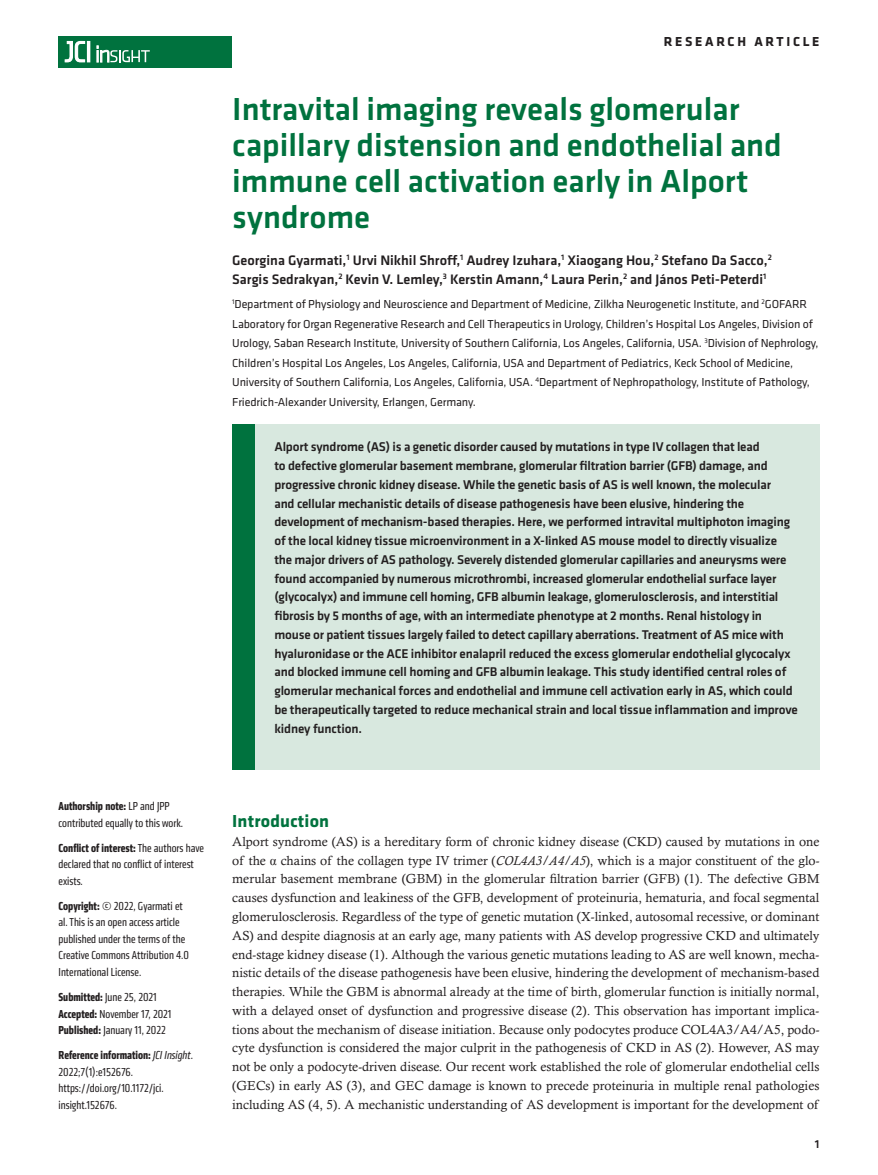
<style>
.page{position:relative;width:878px;height:1175px;background:#fff}
.page>*{position:absolute;margin:0;border:0;box-sizing:border-box;transform-origin:0 0}
.t1{font:500 33px/36px "Klavika Basic";color:#00723e}
.t2{font:700 18px "Klavika";letter-spacing:.01em;color:#00723e}
.t3{font:500 14.25px/19.5px "Klavika Basic";color:#231f20}
.t4{font:700 13.5px "Klavika Basic";letter-spacing:.2em;color:#231f20}
.t5{font:13.2px/18.8px "Calisto MT Std";color:#231f20;text-align:justify}
.t6{font:500 13.2px/18.8px "Klavika Basic";letter-spacing:-.015em;color:#231f20}
.t7{font:12px/19.5px "Klavika";letter-spacing:-.01em;color:#231f20}
.t8{font:condensed 12px/16.5px "Klavika";color:#231f20}
.t9{font:500 12px "Klavika Basic";color:#231f20}
.s1{font-weight:700}
.s2{font-style:italic}
.s3{font-family:"Times New Roman"}
</style>
<div class="page">
<div style="left:59px;top:36px;width:173px;height:31px;background:#00723e"></div>
<hr style="left:87px;top:41px;width:3px;height:21px;background:#fff">
<svg style="left:64px;top:41px;width:21px;height:22px"></svg>
<svg style="left:97px;top:46px;width:53px;height:16px"></svg>
<div style="left:232px;top:424px;width:587px;height:346px;background:#d8e8df"></div>
<div style="left:232px;top:424px;width:22px;height:346px;background:#00723e"></div>
<p class="t8" style="left:59px;top:798px;width:126px"><span class="s1">Authorship note:</span> LP and JPP contributed equally to this work.</p>
<p class="t8" style="left:59px;top:839px;width:147px"><span class="s1">Conflict of interest:</span> The authors have declared that no conflict of interest exists.</p>
<p class="t8" style="left:59px;top:897px;width:132px"><span class="s1">Copyright:</span> © 2022, Gyarmati et al. This is an open access article published under the terms of the<br>Creative Commons Attribution 4.0<br>International License.</p>
<p class="t8" style="left:59px;top:988px;width:114px"><span class="s1">Submitted:</span> June 25, 2021<br><span class="s1">Accepted:</span> November 17, 2021<br><span class="s1">Published:</span> January 11, 2022</p>
<p class="t8" style="left:59px;top:1046px;width:136px"><span class="s1">Reference information:</span> <span class="s2">JCI Insight</span>.<br>2022;7(1):e152676. https://doi.org/10.1172/jci. insight.152676.</p>
<p class="t4" style="left:663px;top:32px;width:157px">RESEARCH ARTICLE</p>
<h1 class="t1" style="left:232px;top:91px;width:551px">Intravital imaging reveals glomerular capillary distension and endothelial and immune cell activation early in Alport syndrome</h1>
<p class="t3" style="left:232px;top:250px;width:541px">Georgina Gyarmati,<sup>1</sup> Urvi Nikhil Shroff,<sup>1</sup> Audrey Izuhara,<sup>1</sup> Xiaogang Hou,<sup>2</sup> Stefano Da Sacco,<sup>2<br></sup>Sargis Sedrakyan,<sup>2</sup> Kevin V. Lemley,<sup>3</sup> Kerstin Amann,<sup>4</sup> Laura Perin,<sup>2</sup> and János Peti-Peterdi<sup>1</sup></p>
<p class="t7" style="left:232px;top:294px;width:588px"><sup>1</sup>Department of Physiology and Neuroscience and Department of Medicine, Zilkha Neurogenetic Institute, and <sup>2</sup>GOFARR Laboratory for Organ Regenerative Research and Cell Therapeutics in Urology, Children’s Hospital Los Angeles, Division of Urology, Saban Research Institute, University of Southern California, Los Angeles, California, USA. <sup>3</sup>Division of Nephrology, Children’s Hospital Los Angeles, Los Angeles, California, USA and Department of Pediatrics, Keck School of Medicine, University of Southern California, Los Angeles, California, USA. <sup>4</sup>Department of Nephropathology, Institute of Pathology, Friedrich-Alexander University, Erlangen, Germany.</p>
<p class="t6" style="left:274px;top:437px;width:525px">Alport syndrome (AS) is a genetic disorder caused by mutations in type IV collagen that lead<br>to defective glomerular basement membrane, glomerular filtration barrier (GFB) damage, and progressive chronic kidney disease. While the genetic basis of AS is well known, the molecular<br>and cellular mechanistic details of disease pathogenesis have been elusive, hindering the development of mechanism-based therapies. Here, we performed intravital multiphoton imaging of the local kidney tissue microenvironment in a X-linked AS mouse model to directly visualize the major drivers of AS pathology. Severely distended glomerular capillaries and aneurysms were found accompanied by numerous microthrombi, increased glomerular endothelial surface layer (glycocalyx) and immune cell homing, GFB albumin leakage, glomerulosclerosis, and interstitial fibrosis by 5 months of age, with an intermediate phenotype at 2 months. Renal histology in mouse or patient tissues largely failed to detect capillary aberrations. Treatment of AS mice with hyaluronidase or the ACE inhibitor enalapril reduced the excess glomerular endothelial glycocalyx and blocked immune cell homing and GFB albumin leakage. This study identified central roles of glomerular mechanical forces and endothelial and immune cell activation early in AS, which could be therapeutically targeted to reduce mechanical strain and local tissue inflammation and improve kidney function.</p>
<h2 class="t2" style="left:232px;top:808px;width:98px">Introduction</h2>
<p class="t5" style="left:232px;top:832px;width:588px">Alport syndrome (AS) is a hereditary form of chronic kidney disease (CKD) caused by mutations in one of the <span class="s3">α</span> chains of the collagen type IV trimer (<span class="s2">COL4A3/A4/A5</span>), which is a major constituent of the glo&shy;merular basement membrane (GBM) in the glomerular filtration barrier (GFB) (1). The defective GBM causes dysfunction and leakiness of the GFB, development of proteinuria, hematuria, and focal segmental glomerulosclerosis. Regardless of the type of genetic mutation (X-linked, autosomal recessive, or dominant AS) and despite diagnosis at an early age, many patients with AS develop progressive CKD and ultimately end-stage kidney disease (1). Although the various genetic mutations leading to AS are well known, mecha&shy;nistic details of the disease pathogenesis have been elusive, hindering the development of mechanism-based therapies. While the GBM is abnormal already at the time of birth, glomerular function is initially normal, with a delayed onset of dysfunction and progressive disease (2). This observation has important implica&shy;tions about the mechanism of disease initiation. Because only podocytes produce COL4A3/A4/A5, podo&shy;cyte dysfunction is considered the major culprit in the pathogenesis of CKD in AS (2). However, AS may not be only a podocyte-driven disease. Our recent work established the role of glomerular endothelial cells (GECs) in early AS (3), and GEC damage is known to precede proteinuria in multiple renal pathologies including AS (4, 5). A mechanistic understanding of AS development is important for the development of</p>
<p class="t9" style="left:814px;top:1135px;width:6px">1</p>
</div>
